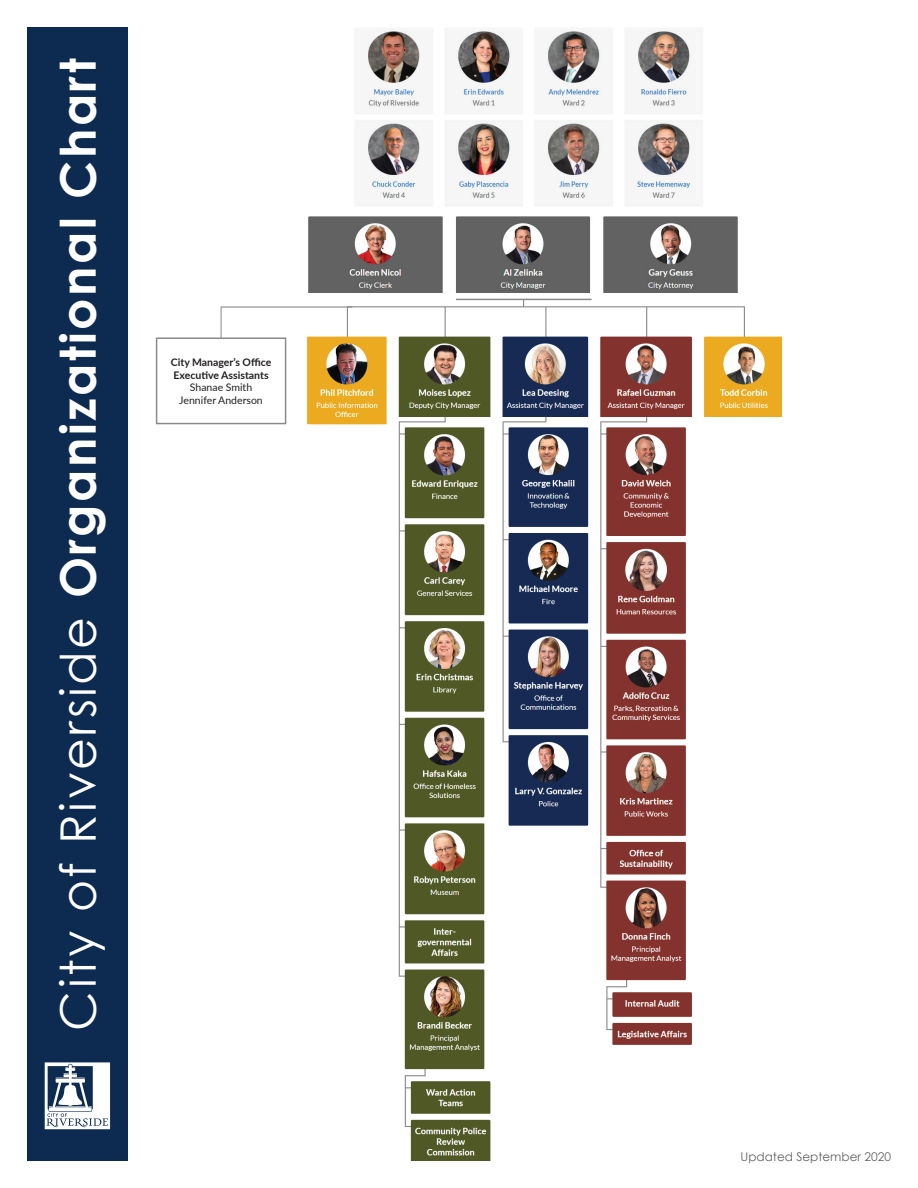
<style>
.page{position:relative;width:918px;height:1188px;background:#fff}
.page>*{position:absolute;margin:0;border:0;box-sizing:border-box;transform-origin:0 0}
.t1{font:700 49.05px "Century Gothic";letter-spacing:.05em;color:#fff}
.t2{font:12px "Century Gothic";color:#616161}
.t3{font:700 10.5px/12.6px "Lato";color:#231f20}
.t4{font:10.5px/12.6px "Lato";color:#231f20;text-align:center}
.s1{font-weight:400}
</style>
<div class="page">
<img style="left:264px;top:298px;width:518px;height:120px">
<img style="left:308px;top:28px;width:430px;height:265px">
<img style="left:264px;top:418px;width:428px;height:743px">
<div style="left:27px;top:27px;width:101px;height:1134px;background:#0d2b51"></div>
<svg style="left:45px;top:1062px;width:65px;height:67px"></svg>
<hr style="left:221px;top:307px;width:1px;height:45px;background:#8d8989">
<hr style="left:221px;top:306px;width:131px;height:2px;background:#8d8989">
<div style="left:157px;top:338px;width:129px;height:86px;background:#fff"></div>
<div style="left:156px;top:338px;width:130px;height:86px;border:2px solid #8d8989"></div>
<h1 class="t1" style="left:41px;top:1031px;width:973px;rotate:-90deg"><span class="s1">City of Riverside</span> Organizational Chart</h1>
<p class="t3" style="left:171px;top:356px;width:102px">City Manager’s Office<br>Executive Assistants</p>
<p class="t4" style="left:179px;top:381px;width:85px">Shanae Smith<br>Jennifer Anderson</p>
<p class="t2" style="left:741px;top:1148px;width:152px">Updated September 2020</p>
</div>
